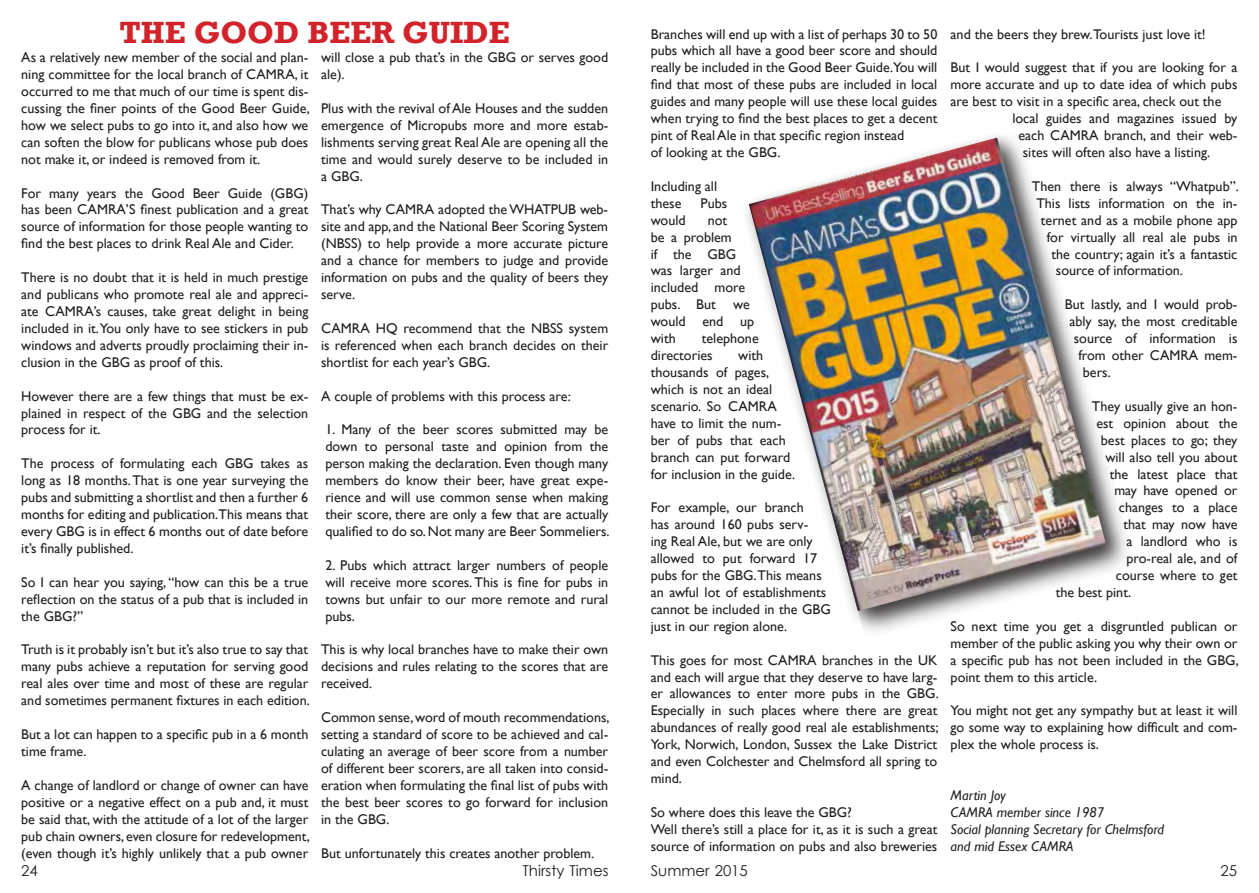
<style>
.page{position:relative;width:1259px;height:893px;background:#fff}
.page>*{position:absolute;margin:0;border:0;box-sizing:border-box;transform-origin:0 0}
.t1{font:700 31.5px "Rockwell";color:#d2232a}
.t2{font:15px "Century Gothic";color:#231f20}
.t3{font:14.1px/17px "Gill Sans";color:#231f20;text-align:justify}
.t4{font:italic 14.1px/17px "Gill Sans";color:#231f20}
</style>
<div class="page">
<div style="left:749px;top:131px;width:385px;height:508px;background:#231f20;opacity:.75"></div>
<img style="left:749px;top:138px;width:357px;height:473px">
<h1 class="t1" style="left:120px;top:13px;width:392px">THE GOOD BEER GUIDE</h1>
<p class="t3" style="left:21px;top:49px;width:290px">As a relatively new member of the social and plan&shy;ning committee for the local branch of CAMRA, it occurred to me that much of our time is spent dis&shy;cussing the finer points of the Good Beer Guide, how we select pubs to go into it, and also how we can soften the blow for publicans whose pub does not make it, or indeed is removed from it.</p>
<p class="t3" style="left:21px;top:185px;width:289px">For many years the Good Beer Guide (GBG) has been CAMRA’S finest publication and a great source of information for those people wanting to find the best places to drink Real Ale and Cider.</p>
<p class="t3" style="left:21px;top:269px;width:289px">There is no doubt that it is held in much prestige and publicans who promote real ale and appreci&shy;ate CAMRA’s causes, take great delight in being included in it. You only have to see stickers in pub windows and adverts proudly proclaiming their in&shy;clusion in the GBG as proof of this.</p>
<p class="t3" style="left:21px;top:388px;width:289px">However there are a few things that must be ex&shy;plained in respect of the GBG and the selection process for it.</p>
<p class="t3" style="left:21px;top:455px;width:289px">The process of formulating each GBG takes as long as 18 months. That is one year surveying the pubs and submitting a shortlist and then a further 6 months for editing and publication.This means that every GBG is in effect 6 months out of date before it’s finally published.</p>
<p class="t3" style="left:21px;top:574px;width:289px">So I can hear you saying, “how can this be a true reflection on the status of a pub that is included in the GBG?”</p>
<p class="t3" style="left:21px;top:641px;width:290px">Truth is it probably isn’t but it’s also true to say that many pubs achieve a reputation for serving good real ales over time and most of these are regular and sometimes permanent fixtures in each edition.</p>
<p class="t3" style="left:21px;top:726px;width:289px">But a lot can happen to a specific pub in a 6 month time frame.</p>
<p class="t3" style="left:21px;top:777px;width:290px">A change of landlord or change of owner can have positive or a negative effect on a pub and, it must be said that, with the attitude of a lot of the larger pub chain owners, even closure for redevelopment, (even though it’s highly unlikely that a pub owner</p>
<p class="t3" style="left:321px;top:49px;width:289px">will close a pub that’s in the GBG or serves good ale).</p>
<p class="t3" style="left:321px;top:100px;width:289px">Plus with the revival of Ale Houses and the sudden emergence of Micropubs more and more estab&shy;lishments serving great Real Ale are opening all the time and would surely deserve to be included in a GBG.</p>
<p class="t3" style="left:321px;top:202px;width:289px">That’s why CAMRA adopted the WHATPUB web&shy;site and app, and the National Beer Scoring System (NBSS) to help provide a more accurate picture and a chance for members to judge and provide information on pubs and the quality of beers they serve.</p>
<p class="t3" style="left:321px;top:320px;width:289px">CAMRA HQ recommend that the NBSS system is referenced when each branch decides on their shortlist for each year’s GBG.</p>
<p class="t3" style="left:321px;top:388px;width:251px">A couple of problems with this process are:</p>
<p class="t3" style="left:325px;top:421px;width:286px">1. Many of the beer scores submitted may be down to personal taste and opinion from the person making the declaration. Even though many members do know their beer, have great expe&shy;rience and will use common sense when making their score, there are only a few that are actually qualified to do so. Not many are Beer Sommeliers.</p>
<p class="t3" style="left:325px;top:557px;width:284px">2. Pubs which attract larger numbers of people will receive more scores. This is fine for pubs in towns but unfair to our more remote and rural pubs.</p>
<p class="t3" style="left:321px;top:641px;width:289px">This is why local branches have to make their own decisions and rules relating to the scores that are received.</p>
<p class="t3" style="left:321px;top:709px;width:290px">Common sense, word of mouth recommendations, setting a standard of score to be achieved and cal&shy;culating an average of beer score from a number of different beer scorers, are all taken into consid&shy;eration when formulating the final list of pubs with the best beer scores to go forward for inclusion in the GBG.</p>
<p class="t3" style="left:321px;top:844px;width:275px">But unfortunately this creates another problem.</p>
<p class="t3" style="left:651px;top:26px;width:288px;text-align:left">Branches will end up with a list of perhaps 30 to 50 pubs which all have a good beer score and should really be included in the Good Beer Guide.You will find that most of these pubs are included in local guides and many people will use these local guides when trying to find the best places to get a decent pint of Real Ale in that specific region instead<br>of looking at the GBG.</p>
<p class="t3" style="left:651px;top:178px;width:68px">Including all these</p>
<p class="t3" style="left:700px;top:195px;width:28px">Pubs</p>
<p class="t3" style="left:651px;top:212px;width:36px">would</p>
<p class="t3" style="left:651px;top:212px;width:105px;text-align:left;text-indent:57px">not<br>be a problem<br>if the GBG was larger and included more pubs. But we would end up with</p>
<p class="t3" style="left:651px;top:330px;width:109px;text-indent:51px">telephone directories</p>
<p class="t3" style="left:651px;top:347px;width:146px;text-align:left;text-indent:88px">with thousands of pages, which is not an ideal scenario. So CAMRA have to limit the num&shy;ber of pubs that each branch can put forward for inclusion in the guide.</p>
<p class="t3" style="left:651px;top:499px;width:182px;text-align:left">For example, our branch<br>has around 160 pubs serv-<br>ing Real Ale, but we are only allowed to put forward 17 pubs for the GBG. This means an awful lot of establishments cannot be included in the GBG just in our region alone.</p>
<p class="t3" style="left:651px;top:652px;width:289px">This goes for most CAMRA branches in the UK and each will argue that they deserve to have larg&shy;er allowances to enter more pubs in the GBG.<br>Especially in such places where there are great abundances of really good real ale establishments; York, Norwich, London, Sussex the Lake District and even Colchester and Chelmsford all spring to mind.</p>
<p class="t3" style="left:651px;top:804px;width:288px;text-align:left">So where does this leave the GBG?<br>Well there’s still a place for it, as it is such a great source of information on pubs and also breweries</p>
<p class="t3" style="left:950px;top:26px;width:256px">and the beers they brew.Tourists just love it!</p>
<p class="t3" style="left:950px;top:59px;width:288px">But I would suggest that if you are looking for a</p>
<p class="t3" style="left:950px;top:76px;width:288px">more accurate and up to date idea of which pubs</p>
<p class="t3" style="left:950px;top:93px;width:272px">are best to visit in a specific area, check out the</p>
<p class="t3" style="left:1012px;top:110px;width:227px">local guides and magazines issued by</p>
<p class="t3" style="left:1018px;top:127px;width:221px">each CAMRA branch, and their web-</p>
<p class="t3" style="left:1023px;top:144px;width:189px">sites will often also have a listing.</p>
<p class="t3" style="left:1032px;top:178px;width:208px">Then there is always “Whatpub”.</p>
<p class="t3" style="left:1036px;top:195px;width:203px">This lists information on the in-</p>
<p class="t3" style="left:1041px;top:212px;width:198px">ternet and as a mobile phone app</p>
<p class="t3" style="left:1047px;top:229px;width:192px">for virtually all real ale pubs in</p>
<p class="t3" style="left:1051px;top:246px;width:188px">the country; again it’s a fantastic</p>
<p class="t3" style="left:1056px;top:262px;width:129px">source of information.</p>
<p class="t3" style="left:1065px;top:296px;width:174px">But lastly, and I would prob-</p>
<p class="t3" style="left:1069px;top:313px;width:170px">ably say, the most creditable</p>
<p class="t3" style="left:1074px;top:330px;width:165px">source of information is</p>
<p class="t3" style="left:1078px;top:347px;width:161px">from other CAMRA mem-</p>
<p class="t3" style="left:1083px;top:364px;width:29px">bers.</p>
<p class="t3" style="left:1092px;top:398px;width:147px">They usually give an hon-</p>
<p class="t3" style="left:1096px;top:415px;width:143px">est opinion about the</p>
<p class="t3" style="left:1101px;top:432px;width:138px">best places to go; they</p>
<p class="t3" style="left:1105px;top:449px;width:134px">will also tell you about</p>
<p class="t3" style="left:1110px;top:466px;width:129px">the latest place that</p>
<p class="t3" style="left:1114px;top:482px;width:125px">may have opened or</p>
<p class="t3" style="left:1119px;top:499px;width:120px">changes to a place</p>
<p class="t3" style="left:1123px;top:516px;width:116px">that may now have</p>
<p class="t3" style="left:1126px;top:533px;width:112px">a landlord who is</p>
<p class="t3" style="left:1126px;top:550px;width:112px">pro-real ale, and of</p>
<p class="t3" style="left:1116px;top:567px;width:123px">course where to get</p>
<p class="t3" style="left:1056px;top:584px;width:77px">the best pint.</p>
<p class="t3" style="left:950px;top:618px;width:290px">So next time you get a disgruntled publican or member of the public asking you why their own or a specific pub has not been included in the GBG, point them to this article.</p>
<p class="t3" style="left:950px;top:702px;width:288px">You might not get any sympathy but at least it will go some way to explaining how difficult and com&shy;plex the whole process is.</p>
<p class="t4" style="left:950px;top:787px;width:215px">Martin Joy<br>CAMRA member since 1987<br>Social planning Secretary for Chelmsford and mid Essex CAMRA</p>
<p class="t2" style="left:21px;top:860px;width:18px">24</p>
<p class="t2" style="left:522px;top:860px;width:88px">Thirsty Times</p>
<p class="t2" style="left:651px;top:860px;width:99px">Summer 2015</p>
<p class="t2" style="left:1220px;top:860px;width:18px">25</p>
</div>
